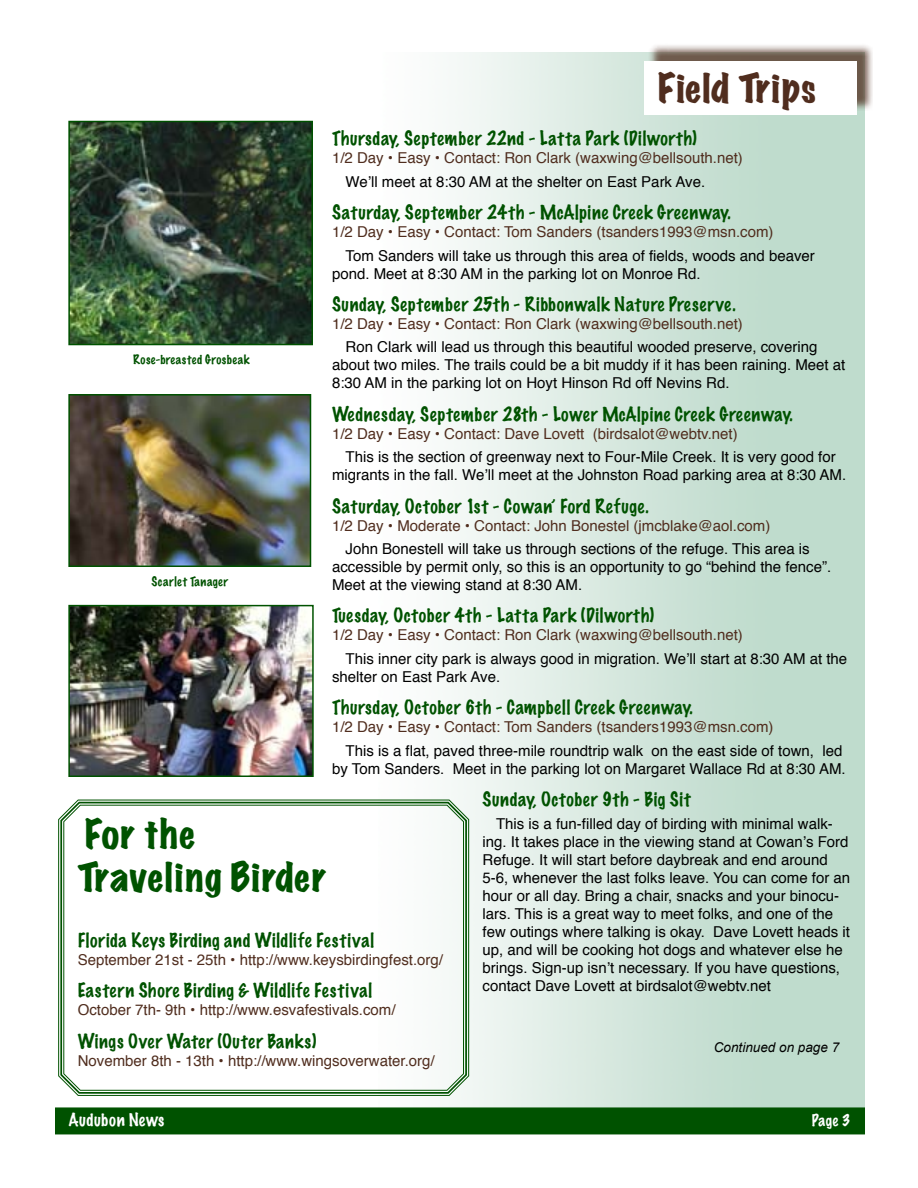
<style>
.page{position:relative;width:918px;height:1188px;background:#fff}
.page>*{position:absolute;margin:0;border:0;box-sizing:border-box;transform-origin:0 0}
.t1{font:expanded 36px/43.2px "Marker Felt";letter-spacing:.035em;color:#005200}
.t2{font:expanded 36px "Marker Felt";letter-spacing:.025em;color:#502d1e}
.t3{font:100 18px "Marker Felt";letter-spacing:.04em;color:#005200}
.t4{font:100 16.5px "Marker Felt";letter-spacing:.03em;color:#fff}
.t5{font:15px/18px "Helvetica";color:#000}
.t6{font:15px "Helvetica";color:#502d1e}
.t7{font:100 15px "Marker Felt";color:#fff}
.t8{font:italic 13.5px "Arial";color:#000}
.t9{font:100 12px "Marker Felt";letter-spacing:.04em;color:#005200}
</style>
<div class="page">
<div style="left:55px;top:1107px;width:810px;height:27px;background:#005200;border:2px solid #005200"></div>
<div style="left:648px;top:44px;width:225px;height:67px;background:#502d1e;opacity:.75"></div>
<div style="left:645px;top:61px;width:212px;height:54px;background:#fff"></div>
<svg style="left:60px;top:800px;width:408px;height:295px"></svg>
<svg style="left:63px;top:804px;width:401px;height:287px"></svg>
<img style="left:71px;top:124px;width:239px;height:218px">
<div style="left:68px;top:121px;width:245px;height:224px;border:2px solid #005200"></div>
<img style="left:71px;top:397px;width:237px;height:167px">
<div style="left:68px;top:394px;width:243px;height:173px;border:2px solid #005200"></div>
<img style="left:71px;top:608px;width:240px;height:166px">
<div style="left:68px;top:605px;width:246px;height:172px;border:2px solid #005200"></div>
<h1 class="t2" style="left:658px;top:62px;width:159px">Field Trips</h1>
<p class="t3" style="left:332px;top:126px;width:366px">Thursday, September 22nd - Latta Park (Dilworth)</p>
<p class="t6" style="left:332px;top:147px;width:412px">1/2 Day • Easy • Contact: Ron Clark (waxwing@bellsouth.net)</p>
<p class="t5" style="left:346px;top:173px;width:361px">We’ll meet at 8:30 AM at the shelter on East Park Ave.</p>
<p class="t3" style="left:332px;top:200px;width:400px">Saturday, September 24th - McAlpine Creek Greenway.</p>
<p class="t6" style="left:332px;top:220px;width:443px">1/2 Day • Easy • Contact: Tom Sanders (tsanders1993@msn.com)</p>
<p class="t5" style="left:332px;top:247px;width:484px;text-indent:14px">Tom Sanders will take us through this area of fields, woods and beaver pond. Meet at 8:30 AM in the parking lot on Monroe Rd.</p>
<p class="t3" style="left:332px;top:292px;width:405px">Sunday, September 25th - Ribbonwalk Nature Preserve.</p>
<p class="t6" style="left:332px;top:312px;width:412px">1/2 Day • Easy • Contact: Ron Clark (waxwing@bellsouth.net)</p>
<p class="t5" style="left:332px;top:339px;width:515px;text-indent:14px">Ron Clark will lead us through this beautiful wooded preserve, covering about two miles. The trails could be a bit muddy if it has been raining. Meet at<br>8:30 AM in the parking lot on Hoyt Hinson Rd off Nevins Rd.</p>
<p class="t3" style="left:332px;top:402px;width:462px">Wednesday, September 28th - Lower McAlpine Creek Greenway.</p>
<p class="t6" style="left:332px;top:422px;width:407px">1/2 Day • Easy • Contact: Dave Lovett (birdsalot@webtv.net)</p>
<p class="t5" style="left:332px;top:448px;width:516px;text-align:center">This is the section of greenway next to Four-Mile Creek. It is very good for migrants in the fall. We’ll meet at the Johnston Road parking area at 8:30 AM.</p>
<p class="t3" style="left:332px;top:493px;width:318px">Saturday, October 1st - Cowan’ Ford Refuge.</p>
<p class="t6" style="left:332px;top:514px;width:440px">1/2 Day • Moderate • Contact: John Bonestel (jmcblake@aol.com)</p>
<p class="t5" style="left:332px;top:540px;width:501px;text-indent:14px">John Bonestell will take us through sections of the refuge. This area is accessible by permit only, so this is an opportunity to go “behind the fence”.<br>Meet at the viewing stand at 8:30 AM.</p>
<p class="t3" style="left:332px;top:603px;width:324px">Tuesday, October 4th - Latta Park (Dilworth)</p>
<p class="t6" style="left:332px;top:624px;width:412px">1/2 Day • Easy • Contact: Ron Clark (waxwing@bellsouth.net)</p>
<p class="t5" style="left:332px;top:650px;width:517px;text-indent:14px">This inner city park is always good in migration. We’ll start at 8:30 AM at the shelter on East Park Ave.</p>
<p class="t3" style="left:332px;top:695px;width:362px">Thursday, October 6th - Campbell Creek Greenway.</p>
<p class="t6" style="left:332px;top:715px;width:443px">1/2 Day • Easy • Contact: Tom Sanders (tsanders1993@msn.com)</p>
<p class="t5" style="left:332px;top:742px;width:515px;text-align:right">This is a flat, paved three-mile roundtrip walk on the east side of town, led by Tom Sanders. Meet in the parking lot on Margaret Wallace Rd at 8:30 AM.</p>
<p class="t3" style="left:483px;top:787px;width:210px">Sunday, October 9th - Big Sit</p>
<p class="t5" style="left:483px;top:816px;width:369px;text-indent:14px">This is a fun-filled day of birding with minimal walk&shy;ing. It takes place in the viewing stand at Cowan’s Ford Refuge. It will start before daybreak and end around 5-6, whenever the last folks leave. You can come for an hour or all day. Bring a chair, snacks and your binocu&shy;lars. This is a great way to meet folks, and one of the few outings where talking is okay. Dave Lovett heads it up, and will be cooking hot dogs and whatever else he brings. Sign-up isn’t necessary. If you have questions, contact Dave Lovett at birdsalot@webtv.net</p>
<p class="t9" style="left:133px;top:351px;width:118px">Rose-breasted Grosbeak</p>
<p class="t9" style="left:152px;top:573px;width:78px">Scarlet Tanager</p>
<h1 class="t1" style="left:78px;top:812px;width:250px">For the<br>Traveling Birder</h1>
<p class="t3" style="left:78px;top:928px;width:298px">Florida Keys Birding and Wildlife Festival</p>
<p class="t6" style="left:78px;top:948px;width:367px">September 21st - 25th • http://www.keysbirdingfest.org/</p>
<p class="t3" style="left:78px;top:978px;width:296px">Eastern Shore Birding &amp; Wildlife Festival</p>
<p class="t6" style="left:78px;top:998px;width:319px">October 7th- 9th • http://www.esvafestivals.com/</p>
<p class="t3" style="left:78px;top:1029px;width:240px">Wings Over Water (Outer Banks)</p>
<p class="t6" style="left:78px;top:1049px;width:359px">November 8th - 13th • http://www.wingsoverwater.org/</p>
<p class="t8" style="left:714px;top:1039px;width:127px">Continued on page 7</p>
<p class="t4" style="left:69px;top:1109px;width:97px">Audubon News</p>
<p class="t7" style="left:812px;top:1111px;width:40px">Page 3</p>
</div>
